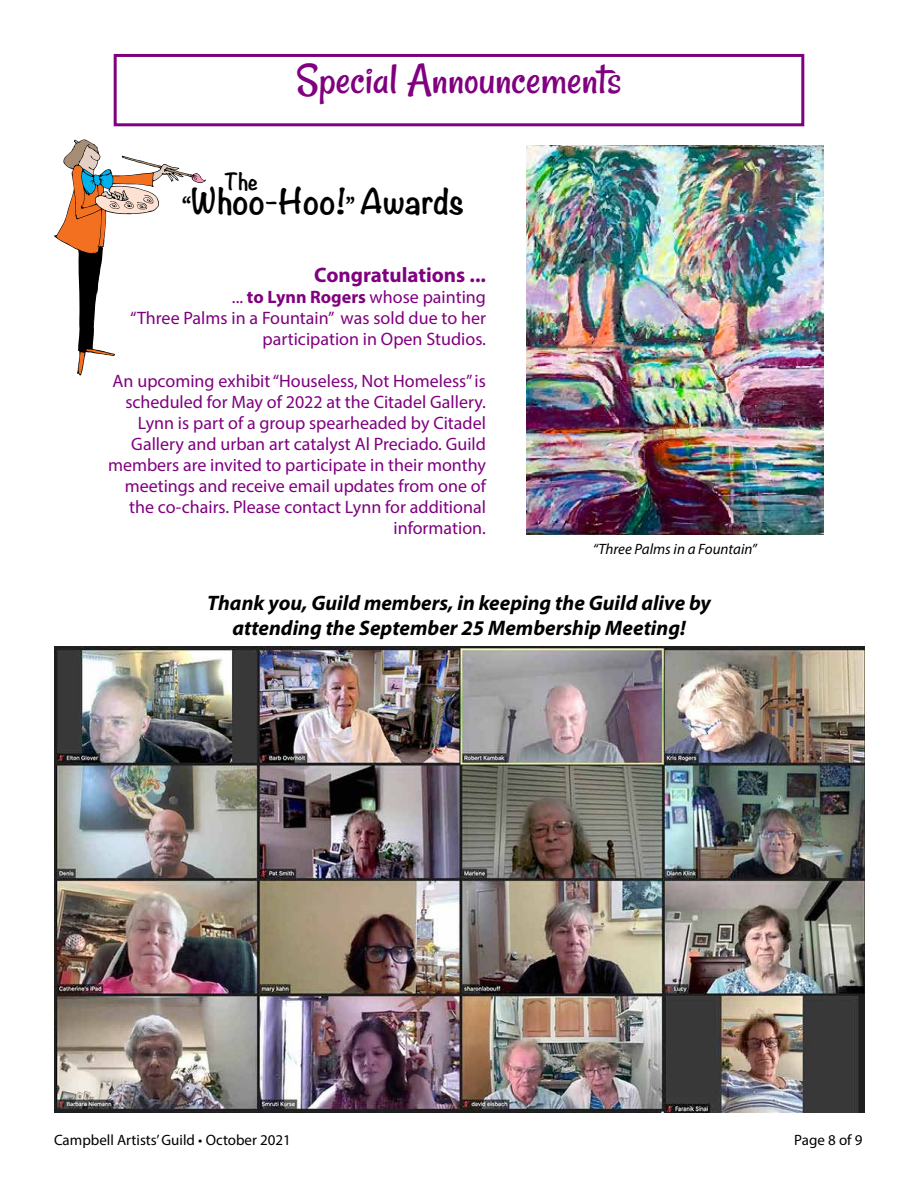
<style>
.page{position:relative;width:918px;height:1188px;background:#fff}
.page>*{position:absolute;margin:0;border:0;box-sizing:border-box;transform-origin:0 0}
.t1{font:45px "Rancho";color:#800080}
.t2{font:700 31.5px "Noteworthy";color:#000}
.t3{font:italic 700 21px/25.2px "Myriad Pro";color:#000;text-align:center}
.t4{font:700 21px "Myriad Pro";color:#800080}
.t5{font:700 21px "Noteworthy";color:#000}
.t6{font:18px/21px "Myriad Pro";color:#800080;text-align:right}
.t7{font:15px "Myriad Pro";color:#000}
.t8{font:italic 15px "Myriad Pro";color:#000}
.s1{font-size:21px}
.s2{font-weight:700}
</style>
<div class="page">
<svg style="left:54px;top:139px;width:152px;height:237px"></svg>
<img style="left:54px;top:647px;width:810px;height:466px">
<img style="left:526px;top:146px;width:298px;height:388px">
<div style="left:114px;top:54px;width:690px;height:72px;border:3px solid #800080"></div>
<h1 class="t1" style="left:296px;top:53px;width:327px">Special Announcements</h1>
<p class="t5" style="left:225px;top:163px;width:35px">The</p>
<h2 class="t2" style="left:183px;top:174px;width:283px"><span class="s1">“</span>Whoo-Hoo!<span class="s1">”</span> Awards</h2>
<p class="t4" style="left:314px;top:261px;width:173px">Congratulations ...</p>
<p class="t6" style="left:130px;top:286px;width:357px">... <span class="s2">to Lynn Rogers</span> whose painting<br>“Three Palms in a Fountain” was sold due to her participation in Open Studios.</p>
<p class="t6" style="left:108px;top:370px;width:380px">An upcoming exhibit “Houseless, Not Homeless” is scheduled for May of 2022 at the Citadel Gallery.<br>Lynn is part of a group spearheaded by Citadel Gallery and urban art catalyst Al Preciado. Guild members are invited to participate in their monthy meetings and receive email updates from one of the co-chairs. Please contact Lynn for additional information.</p>
<p class="t8" style="left:593px;top:540px;width:166px">“Three Palms in a Fountain”</p>
<p class="t3" style="left:207px;top:589px;width:505px">Thank you, Guild members, in keeping the Guild alive by attending the September 25 Membership Meeting!</p>
<p class="t7" style="left:54px;top:1131px;width:239px">Campbell Artists’ Guild • October 2021</p>
<p class="t7" style="left:794px;top:1131px;width:70px">Page 8 of 9</p>
</div>
